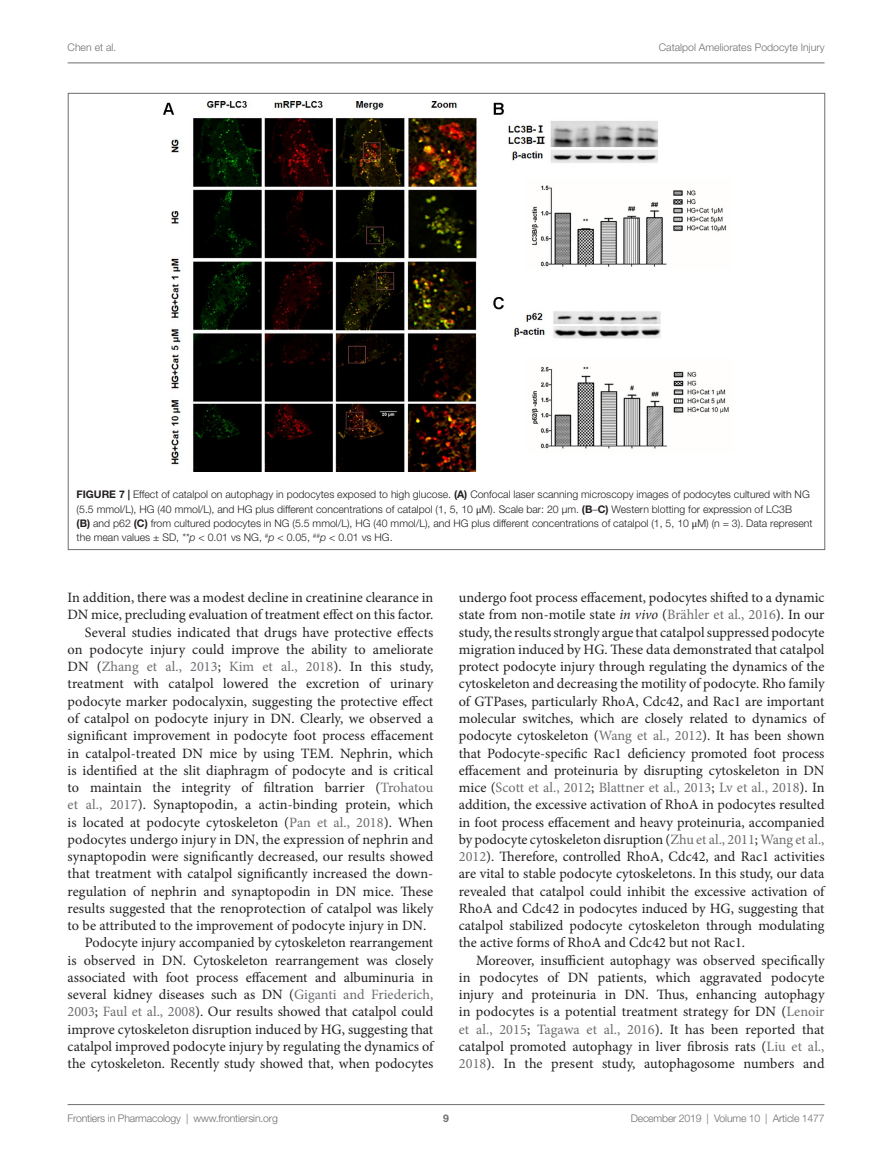
<style>
.page{position:relative;width:893px;height:1170px;background:#fff}
.page>*{position:absolute;margin:0;border:0;box-sizing:border-box;transform-origin:0 0}
.T{font:14.25px/17.2px "Minion Pro MTC";color:#231f20;text-align:justify}
.FC{font:300 10.5px/14.2px "Helvetica Neue LT Std";color:#231f20}
.t1{font:300 10.5px "Helvetica Neue LT Std";letter-spacing:-.015em;color:#6c6d70}
.t2{font:700 10.5px "Helvetica Neue LT Std";color:#6c6d70}
.s1{font-weight:700}
.s2{font-style:italic}
.s3{color:#6c6d70}
</style>
<div class="page">
<hr style="left:68px;top:63px;width:756px;height:1px;background:#6c6d70">
<hr style="left:68px;top:1104px;width:756px;height:1px;background:#6c6d70">
<img style="left:163px;top:102px;width:566px;height:369px">
<p class="t1" style="left:68px;top:41px;width:50px">Chen et al.</p>
<p class="t1" style="left:659px;top:41px;width:167px">Catalpol Ameliorates Podocyte Injury</p>
<p class="FC" style="left:77px;top:487px;width:737px"><span class="s1">FIGURE 7 |</span> Effect of catalpol on autophagy in podocytes exposed to high glucose. <span class="s1">(A)</span> Confocal laser scanning microscopy images of podocytes cultured with NG (5.5 mmol/L), HG (40 mmol/L), and HG plus different concentrations of catalpol (1, 5, 10 μM). Scale bar: 20 µm. <span class="s1">(B</span>–<span class="s1">C)</span> Western blotting for expression of LC3B<br><span class="s1">(B)</span> and p62 <span class="s1">(C)</span> from cultured podocytes in NG (5.5 mmol/L), HG (40 mmol/L), and HG plus different concentrations of catalpol (1, 5, 10 μM) (n = 3). Data represent the mean values ± SD, <span class="s2">**p</span> &lt; 0.01 vs NG, <sup>#</sup><span class="s2">p</span> &lt; 0.05, <sup>##</sup><span class="s2">p</span> &lt; 0.01 vs HG.</p>
<p class="T" style="left:68px;top:589px;width:367px">In addition, there was a modest decline in creatinine clearance in<br>DN mice, precluding evaluation of treatment effect on this factor.</p>
<p class="T" style="left:68px;top:623px;width:367px;text-indent:17px">Several studies indicated that drugs have protective effects on podocyte injury could improve the ability to ameliorate DN (<span class="s3">Zhang et al., 2013</span>; <span class="s3">Kim et al., 2018</span>). In this study, treatment with catalpol lowered the excretion of urinary podocyte marker podocalyxin, suggesting the protective effect of catalpol on podocyte injury in DN. Clearly, we observed a significant improvement in podocyte foot process effacement in catalpol-treated DN mice by using TEM. Nephrin, which is identified at the slit diaphragm of podocyte and is critical to maintain the integrity of filtration barrier (<span class="s3">Trohatou et al., 2017</span>). Synaptopodin, a actin-binding protein, which is located at podocyte cytoskeleton (<span class="s3">Pan et al., 2018</span>). When podocytes undergo injury in DN, the expression of nephrin and synaptopodin were significantly decreased, our results showed that treatment with catalpol significantly increased the down&shy;regulation of nephrin and synaptopodin in DN mice. These results suggested that the renoprotection of catalpol was likely to be attributed to the improvement of podocyte injury in DN.</p>
<p class="T" style="left:68px;top:934px;width:367px;text-indent:17px">Podocyte injury accompanied by cytoskeleton rearrangement is observed in DN. Cytoskeleton rearrangement was closely associated with foot process effacement and albuminuria in several kidney diseases such as DN (<span class="s3">Giganti and Friederich, 2003</span>; <span class="s3">Faul et al., 2008</span>). Our results showed that catalpol could improve cytoskeleton disruption induced by HG, suggesting that catalpol improved podocyte injury by regulating the dynamics of the cytoskeleton. Recently study showed that, when podocytes</p>
<p class="T" style="left:459px;top:589px;width:367px">undergo foot process effacement, podocytes shifted to a dynamic state from non-motile state <span class="s2">in vivo</span> (<span class="s3">Brähler et al., 2016</span>). In our study, the results strongly argue that catalpol suppressed podocyte migration induced by HG. These data demonstrated that catalpol protect podocyte injury through regulating the dynamics of the cytoskeleton and decreasing the motility of podocyte. Rho family of GTPases, particularly RhoA, Cdc42, and Rac1 are important molecular switches, which are closely related to dynamics of podocyte cytoskeleton (<span class="s3">Wang et al., 2012</span>). It has been shown that Podocyte-specific Rac1 deficiency promoted foot process effacement and proteinuria by disrupting cytoskeleton in DN mice (<span class="s3">Scott et al., 2012</span>; <span class="s3">Blattner et al., 2013</span>; <span class="s3">Lv et al., 2018</span>). In addition, the excessive activation of RhoA in podocytes resulted in foot process effacement and heavy proteinuria, accompanied by podocyte cytoskeleton disruption (<span class="s3">Zhu et al., 2011</span>; <span class="s3">Wang et al., 2012</span>). Therefore, controlled RhoA, Cdc42, and Rac1 activities are vital to stable podocyte cytoskeletons. In this study, our data revealed that catalpol could inhibit the excessive activation of RhoA and Cdc42 in podocytes induced by HG, suggesting that catalpol stabilized podocyte cytoskeleton through modulating the active forms of RhoA and Cdc42 but not Rac1.</p>
<p class="T" style="left:459px;top:951px;width:367px;text-indent:17px">Moreover, insufficient autophagy was observed specifically in podocytes of DN patients, which aggravated podocyte injury and proteinuria in DN. Thus, enhancing autophagy in podocytes is a potential treatment strategy for DN (<span class="s3">Lenoir et al., 2015</span>; <span class="s3">Tagawa et al., 2016</span>). It has been reported that catalpol promoted autophagy in liver fibrosis rats (<span class="s3">Liu et al., 2018</span>). In the present study, autophagosome numbers and</p>
<p class="t1" style="left:68px;top:1111px;width:212px">Frontiers in Pharmacology | www.frontiersin.org</p>
<p class="t1" style="left:631px;top:1111px;width:195px">December 2019 | Volume 10 | Article 1477</p>
<p class="t2" style="left:443px;top:1111px;width:7px">9</p>
</div>
